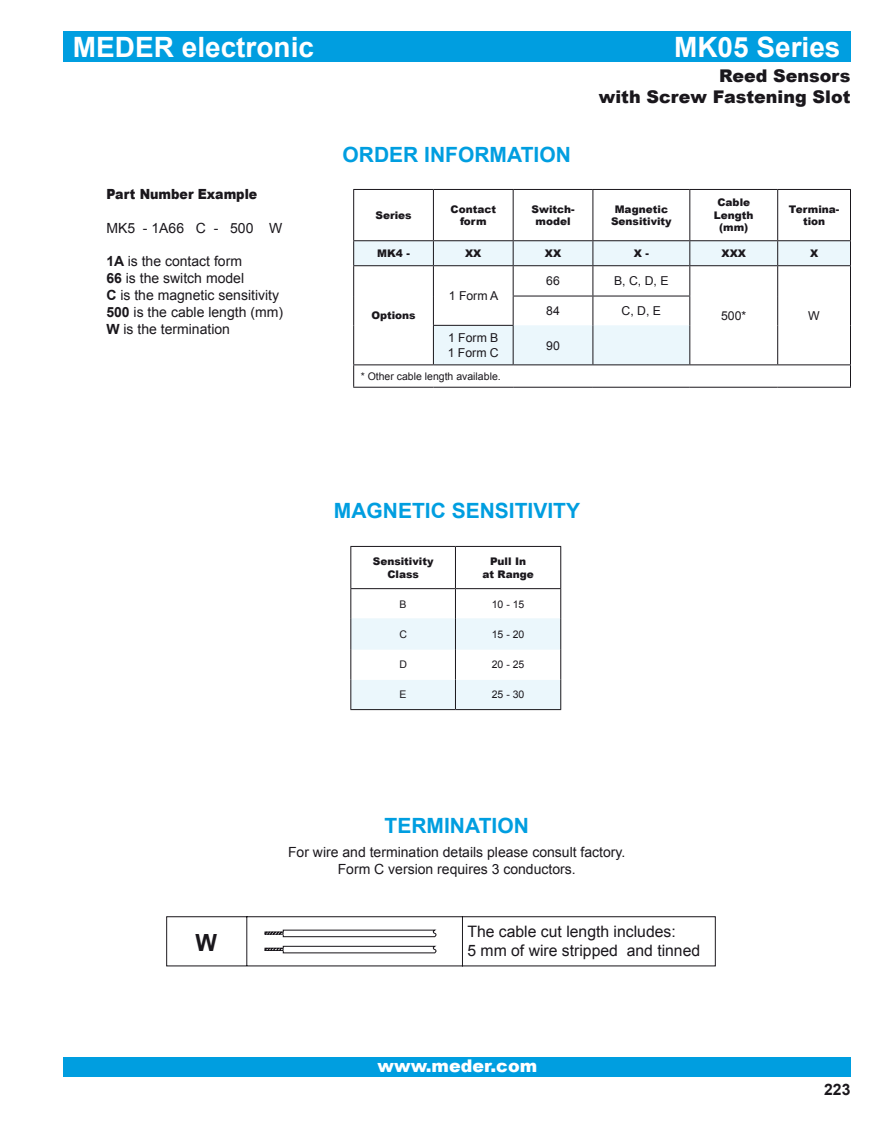
<style>
.page{position:relative;width:882px;height:1134px;background:#fff}
.page>*{position:absolute;margin:0;border:0;box-sizing:border-box;transform-origin:0 0}
.t1{font:700 28px "Arial";color:#fff}
.t2{font:700 23.8px "Arial";color:#1a171c;scale:.96 1}
.t3{font:700 21px "Arial";color:#009ee0}
.t4{font:900 17.5px/21px "Arial";color:#1a171c;text-align:right}
.t5{font:900 17.5px "Arial";color:#fff}
.t6{font:15.75px/19.2px "Arial";color:#1a171c}
.t7{font:700 15.75px "Arial";color:#1a171c}
.t8{font:14px/16.8px "Arial";color:#1a171c}
.t9{font:900 14px "Arial";color:#1a171c;scale:.9 1}
.t10{font:12.25px/14.7px "Arial";color:#1a171c}
.t11{font:900 10.5px/12.6px "Arial";color:#1a171c;text-align:center}
.t12{font:10.5px "Arial";color:#1a171c}
.s1{font-weight:700}
</style>
<div class="page">
<div style="left:63px;top:32px;width:787px;height:30px;background:#009ee0"></div>
<div style="left:63px;top:1057px;width:787px;height:19px;background:#009ee0"></div>
<hr style="left:353px;top:189px;width:80px;height:1px;background:#1a171c">
<hr style="left:353px;top:190px;width:1px;height:50px;background:#1a171c">
<hr style="left:433px;top:189px;width:80px;height:1px;background:#1a171c">
<hr style="left:433px;top:190px;width:1px;height:50px;background:#1a171c">
<hr style="left:513px;top:189px;width:80px;height:1px;background:#1a171c">
<hr style="left:513px;top:190px;width:1px;height:50px;background:#1a171c">
<hr style="left:593px;top:189px;width:97px;height:1px;background:#1a171c">
<hr style="left:592px;top:190px;width:1px;height:50px;background:#1a171c">
<hr style="left:690px;top:189px;width:88px;height:1px;background:#1a171c">
<hr style="left:689px;top:190px;width:1px;height:50px;background:#1a171c">
<hr style="left:778px;top:189px;width:73px;height:1px;background:#1a171c">
<hr style="left:777px;top:190px;width:1px;height:50px;background:#1a171c">
<hr style="left:850px;top:190px;width:1px;height:50px;background:#1a171c">
<hr style="left:353px;top:240px;width:80px;height:1px;background:#1a171c">
<hr style="left:433px;top:240px;width:80px;height:1px;background:#1a171c">
<hr style="left:513px;top:240px;width:80px;height:1px;background:#1a171c">
<hr style="left:593px;top:240px;width:97px;height:1px;background:#1a171c">
<hr style="left:690px;top:240px;width:88px;height:1px;background:#1a171c">
<hr style="left:778px;top:240px;width:73px;height:1px;background:#1a171c">
<div style="left:353px;top:241px;width:498px;height:24px;background:#ebf7fc"></div>
<hr style="left:353px;top:265px;width:80px;height:1px;background:#1a171c">
<hr style="left:353px;top:266px;width:1px;height:30px;background:#1a171c">
<svg style="left:353px;top:296px;width:1px;height:29px"></svg>
<hr style="left:353px;top:325px;width:1px;height:39px;background:#1a171c">
<hr style="left:433px;top:265px;width:80px;height:1px;background:#1a171c">
<hr style="left:433px;top:266px;width:1px;height:30px;background:#1a171c">
<hr style="left:690px;top:265px;width:88px;height:1px;background:#1a171c">
<hr style="left:778px;top:265px;width:73px;height:1px;background:#1a171c">
<hr style="left:777px;top:266px;width:1px;height:30px;background:#1a171c">
<svg style="left:777px;top:296px;width:1px;height:29px"></svg>
<hr style="left:777px;top:325px;width:1px;height:39px;background:#1a171c">
<hr style="left:850px;top:266px;width:1px;height:30px;background:#1a171c">
<svg style="left:850px;top:296px;width:1px;height:29px"></svg>
<hr style="left:850px;top:325px;width:1px;height:39px;background:#1a171c">
<svg style="left:433px;top:296px;width:257px;height:68px"></svg>
<hr style="left:433px;top:325px;width:81px;height:1px;background:#1a171c">
<hr style="left:433px;top:326px;width:1px;height:38px;background:#1a171c">
<hr style="left:513px;top:326px;width:1px;height:38px;background:#1a171c">
<hr style="left:592px;top:325px;width:1px;height:39px;background:#1a171c">
<hr style="left:689px;top:325px;width:1px;height:39px;background:#1a171c">
<hr style="left:353px;top:364px;width:80px;height:1px;background:#1a171c">
<svg style="left:353px;top:365px;width:1px;height:22px"></svg>
<hr style="left:433px;top:364px;width:80px;height:1px;background:#1a171c">
<hr style="left:513px;top:364px;width:80px;height:1px;background:#1a171c">
<hr style="left:593px;top:364px;width:97px;height:1px;background:#1a171c">
<hr style="left:690px;top:364px;width:88px;height:1px;background:#1a171c">
<hr style="left:778px;top:364px;width:73px;height:1px;background:#1a171c">
<svg style="left:850px;top:365px;width:1px;height:22px"></svg>
<hr style="left:353px;top:387px;width:80px;height:1px;background:#1a171c">
<hr style="left:433px;top:387px;width:80px;height:1px;background:#1a171c">
<hr style="left:513px;top:387px;width:80px;height:1px;background:#1a171c">
<hr style="left:593px;top:387px;width:97px;height:1px;background:#1a171c">
<hr style="left:690px;top:387px;width:88px;height:1px;background:#1a171c">
<hr style="left:778px;top:387px;width:73px;height:1px;background:#1a171c">
<hr style="left:513px;top:265px;width:80px;height:1px;background:#1a171c">
<hr style="left:513px;top:266px;width:1px;height:30px;background:#1a171c">
<hr style="left:593px;top:265px;width:97px;height:1px;background:#1a171c">
<hr style="left:592px;top:266px;width:1px;height:30px;background:#1a171c">
<hr style="left:689px;top:266px;width:1px;height:30px;background:#1a171c">
<hr style="left:513px;top:296px;width:80px;height:1px;background:#1a171c">
<hr style="left:593px;top:296px;width:97px;height:1px;background:#1a171c">
<svg style="left:351px;top:589px;width:209px;height:120px"></svg>
<hr style="left:351px;top:679px;width:104px;height:1px;background:#fff">
<hr style="left:456px;top:679px;width:104px;height:1px;background:#fff">
<hr style="left:351px;top:618px;width:104px;height:1px;background:#ebf7fc">
<hr style="left:456px;top:618px;width:104px;height:1px;background:#ebf7fc">
<hr style="left:351px;top:649px;width:104px;height:1px;background:#ebf7fc">
<hr style="left:456px;top:649px;width:104px;height:1px;background:#ebf7fc">
<hr style="left:350px;top:589px;width:1px;height:30px;background:#1a171c">
<hr style="left:455px;top:589px;width:1px;height:30px;background:#1a171c">
<hr style="left:560px;top:589px;width:1px;height:30px;background:#1a171c">
<hr style="left:350px;top:619px;width:1px;height:30px;background:#1a171c">
<hr style="left:455px;top:619px;width:1px;height:30px;background:#1a171c">
<hr style="left:560px;top:619px;width:1px;height:30px;background:#1a171c">
<hr style="left:350px;top:649px;width:1px;height:30px;background:#1a171c">
<hr style="left:455px;top:649px;width:1px;height:30px;background:#1a171c">
<hr style="left:560px;top:649px;width:1px;height:30px;background:#1a171c">
<hr style="left:350px;top:679px;width:1px;height:30px;background:#1a171c">
<hr style="left:455px;top:679px;width:1px;height:30px;background:#1a171c">
<hr style="left:560px;top:679px;width:1px;height:30px;background:#1a171c">
<hr style="left:350px;top:709px;width:105px;height:1px;background:#1a171c">
<hr style="left:455px;top:709px;width:106px;height:1px;background:#1a171c">
<hr style="left:350px;top:546px;width:105px;height:1px;background:#1a171c">
<hr style="left:350px;top:547px;width:1px;height:41px;background:#1a171c">
<hr style="left:455px;top:546px;width:106px;height:1px;background:#1a171c">
<hr style="left:455px;top:547px;width:1px;height:41px;background:#1a171c">
<hr style="left:560px;top:547px;width:1px;height:41px;background:#1a171c">
<hr style="left:350px;top:588px;width:105px;height:1px;background:#1a171c">
<hr style="left:455px;top:588px;width:106px;height:1px;background:#1a171c">
<svg style="left:166px;top:916px;width:550px;height:50px"></svg>
<h1 class="t1" style="left:73px;top:31px;width:243px">MEDER electronic</h1>
<p class="t9" style="left:106px;top:186px;width:169px">Part Number Example</p>
<p class="t8" style="left:106px;top:219px;width:177px">MK5 - 1A66 C - 500 W</p>
<p class="t8" style="left:106px;top:253px;width:178px"><span class="s1">1A</span> is the contact form<br><span class="s1">66</span> is the switch model<br><span class="s1">C</span> is the magnetic sensitivity<br><span class="s1">500</span> is the cable length (mm)<br><span class="s1">W</span> is the termination</p>
<h1 class="t1" style="left:674px;top:31px;width:168px">MK05 Series</h1>
<h3 class="t3" style="left:343px;top:143px;width:230px">ORDER INFORMATION</h3>
<p class="t4" style="left:599px;top:65px;width:253px">Reed Sensors<br>with Screw Fastening Slot</p>
<p class="t11" style="left:375px;top:209px;width:38px">Series</p>
<p class="t11" style="left:451px;top:203px;width:47px">Contact form</p>
<p class="t11" style="left:532px;top:203px;width:44px">Switch&shy;model</p>
<p class="t11" style="left:611px;top:203px;width:62px">Magnetic<br>Sensitivity</p>
<p class="t11" style="left:714px;top:196px;width:41px">Cable<br>Length (mm)</p>
<p class="t11" style="left:789px;top:203px;width:52px">Termina&shy;tion</p>
<p class="t11" style="left:377px;top:247px;width:34px">MK4 -</p>
<p class="t11" style="left:465px;top:247px;width:18px">XX</p>
<p class="t11" style="left:545px;top:247px;width:18px">XX</p>
<p class="t11" style="left:634px;top:247px;width:17px">X -</p>
<p class="t11" style="left:722px;top:247px;width:26px">XXX</p>
<p class="t11" style="left:810px;top:247px;width:10px">X</p>
<p class="t11" style="left:371px;top:309px;width:46px">Options</p>
<p class="t10" style="left:449px;top:288px;width:51px">1 Form A</p>
<p class="t10" style="left:546px;top:274px;width:15px">66</p>
<p class="t10" style="left:614px;top:274px;width:56px">B, C, D, E</p>
<p class="t10" style="left:546px;top:303px;width:15px">84</p>
<p class="t10" style="left:622px;top:303px;width:41px">C, D, E</p>
<p class="t10" style="left:721px;top:308px;width:27px">500*</p>
<p class="t10" style="left:808px;top:308px;width:13px">W</p>
<p class="t10" style="left:448px;top:331px;width:53px">1 Form B<br>1 Form C</p>
<p class="t10" style="left:546px;top:338px;width:15px">90</p>
<p class="t12" style="left:361px;top:370px;width:142px">* Other cable length available.</p>
<h3 class="t3" style="left:334px;top:499px;width:248px">MAGNETIC SENSITIVITY</h3>
<p class="t11" style="left:373px;top:555px;width:62px">Sensitivity<br>Class</p>
<p class="t11" style="left:483px;top:555px;width:53px">Pull In<br>at Range</p>
<p class="t12" style="left:400px;top:598px;width:9px">B</p>
<p class="t12" style="left:492px;top:598px;width:34px">10 - 15</p>
<p class="t12" style="left:399px;top:628px;width:9px">C</p>
<p class="t12" style="left:492px;top:628px;width:34px">15 - 20</p>
<p class="t12" style="left:399px;top:658px;width:9px">D</p>
<p class="t12" style="left:492px;top:658px;width:34px">20 - 25</p>
<p class="t12" style="left:400px;top:689px;width:9px">E</p>
<p class="t12" style="left:492px;top:689px;width:34px">25 - 30</p>
<h3 class="t3" style="left:385px;top:814px;width:146px">TERMINATION</h3>
<p class="t8" style="left:288px;top:844px;width:339px;text-align:center">For wire and termination details please consult factory.<br>Form C version requires 3 conductors.</p>
<h2 class="t2" style="left:195px;top:929px;width:24px">W</h2>
<p class="t6" style="left:467px;top:921px;width:234px">The cable cut length includes:<br>5 mm of wire stripped and tinned</p>
<p class="t5" style="left:378px;top:1056px;width:161px">www.meder.com</p>
<p class="t7" style="left:824px;top:1081px;width:28px">223</p>
</div>
